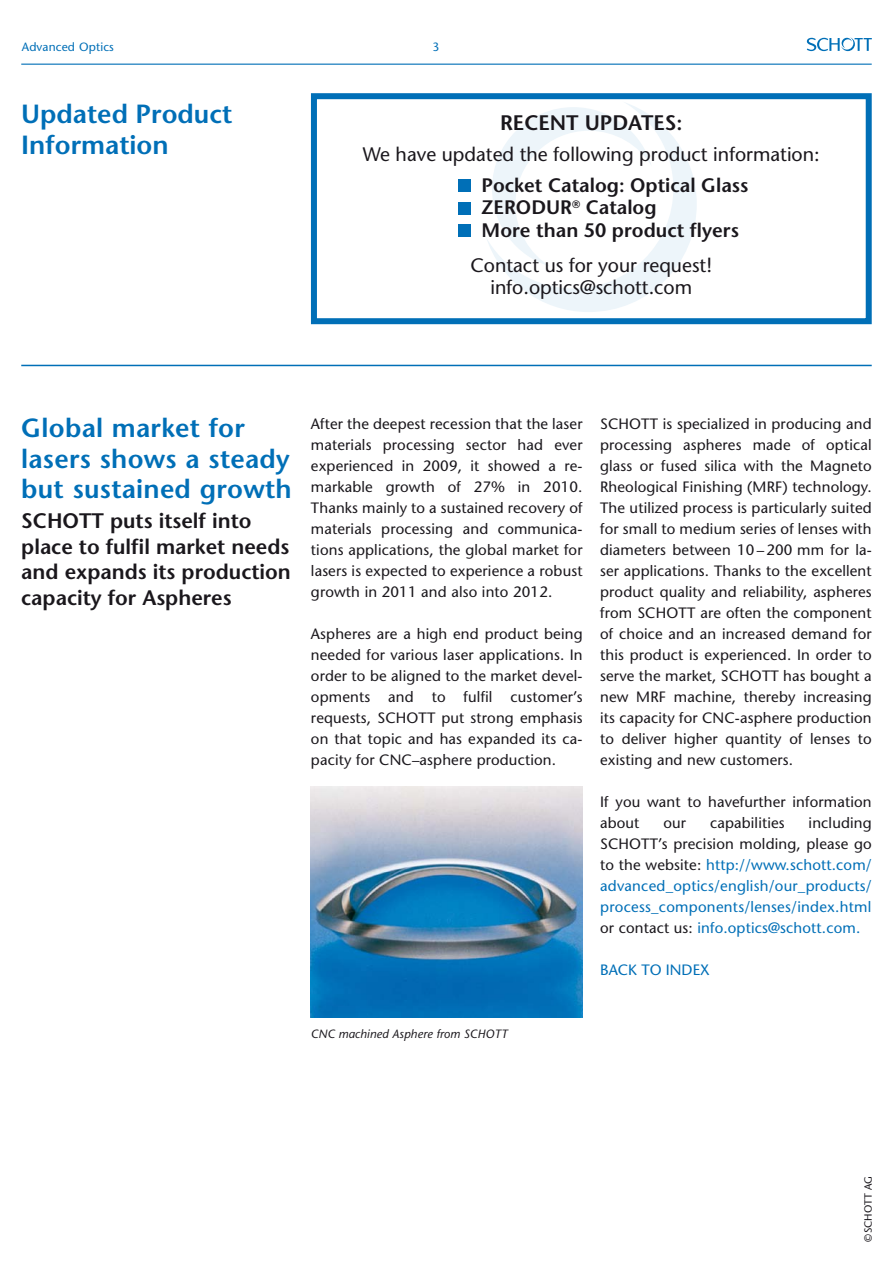
<style>
.page{position:relative;width:893px;height:1263px;background:#fff}
.page>*{position:absolute;margin:0;border:0;box-sizing:border-box;transform-origin:0 0}
.t1{font:600 26.25px/30.8px "Stone Sans Std";letter-spacing:.01em;color:#006fb7}
.t2{font:600 21px/25.5px "Stone Sans Std";color:#1a171c}
.t3{font:500 19.5px/22.5px "Stone Sans Std";color:#1a171c;text-align:center}
.t4{font:600 19.5px/22.5px "Stone Sans Std";color:#1a171c}
.t5{font:500 15px/21px "Stone Sans Std";letter-spacing:.01em;color:#1a171c;text-align:justify}
.t6{font:500 15px/21px "Stone Sans Std";letter-spacing:.01em;color:#006fb7;text-align:justify}
.t7{font:italic 500 12px "Stone Sans Std";letter-spacing:.01em;color:#1a171c}
.t8{font:500 12px "Stone Sans Std";letter-spacing:.01em;color:#006fb7}
.t9{font:500 10.5px "Stone Sans Std";color:#1a171c}
.s1{color:#1a171c}
</style>
<div class="page">
<svg style="left:807px;top:37px;width:65px;height:14px"></svg>
<hr style="left:21px;top:64px;width:851px;height:1px;background:#006fb7">
<img style="left:311px;top:786px;width:272px;height:231px">
<svg style="left:487px;top:103px;width:210px;height:209px"></svg>
<div style="left:311px;top:93px;width:561px;height:231px;border:6px solid #006fb7"></div>
<div style="left:458px;top:179px;width:12px;height:13px;background:#006fb7"></div>
<div style="left:458px;top:202px;width:12px;height:12px;background:#006fb7"></div>
<div style="left:458px;top:224px;width:12px;height:13px;background:#006fb7"></div>
<hr style="left:21px;top:365px;width:851px;height:1px;background:#006fb7">
<p class="t8" style="left:22px;top:40px;width:94px">Advanced Optics</p>
<p class="t8" style="left:432px;top:40px;width:8px">3</p>
<h1 class="t1" style="left:21px;top:98px;width:212px">Updated Product<br>Information</h1>
<h2 class="t2" style="left:500px;top:110px;width:184px">RECENT UPDATES:</h2>
<h3 class="t3" style="left:363px;top:143px;width:458px">We have updated the following product information:</h3>
<h3 class="t4" style="left:482px;top:174px;width:268px">Pocket Catalog: Optical Glass<br>ZERODUR<sup>®</sup> Catalog<br>More than 50 product flyers</h3>
<h3 class="t3" style="left:471px;top:254px;width:243px">Contact us for your request! info.optics@schott.com</h3>
<h1 class="t1" style="left:21px;top:412px;width:272px">Global market for lasers shows a steady but sustained growth</h1>
<h2 class="t2" style="left:21px;top:508px;width:271px">SCHOTT puts itself into place to fulfil market needs and expands its production capacity for Aspheres</h2>
<p class="t5" style="left:311px;top:413px;width:273px">After the deepest recession that the laser materials processing sector had ever experienced in 2009, it showed a re&shy;markable growth of 27% in 2010.<br>Thanks mainly to a sustained recovery of materials processing and communica&shy;tions applications, the global market for lasers is expected to experience a robust growth in 2011 and also into 2012.</p>
<p class="t5" style="left:311px;top:623px;width:273px">Aspheres are a high end product being needed for various laser applications. In order to be aligned to the market devel&shy;opments and to fulfil customer’s requests, SCHOTT put strong emphasis on that topic and has expanded its ca&shy;pacity for CNC–asphere production.</p>
<p class="t5" style="left:600px;top:413px;width:273px">SCHOTT is specialized in producing and processing aspheres made of optical glass or fused silica with the Magneto Rheological Finishing (MRF) technology.<br>The utilized process is particularly suited for small to medium series of lenses with diameters between 10 – 200 mm for la&shy;ser applications. Thanks to the excellent product quality and reliability, aspheres from SCHOTT are often the component of choice and an increased demand for this product is experienced. In order to serve the market, SCHOTT has bought a new MRF machine, thereby increasing its capacity for CNC-asphere production to deliver higher quantity of lenses to existing and new customers.</p>
<p class="t5" style="left:600px;top:791px;width:273px">If you want to havefurther information about</p>
<p class="t6" style="left:600px;top:812px;width:273px;text-indent:209px"><span class="s1">including SCHOTT’s precision molding, please go to the website:</span> http://www.schott.com/ advanced_optics/english/our_products/ process_components/lenses/index.html <span class="s1">or contact us:</span> info.optics@schott.com.</p>
<p class="t6" style="left:600px;top:959px;width:111px">BACK TO INDEX</p>
<p class="t5" style="left:663px;top:812px;width:24px">our</p>
<p class="t5" style="left:710px;top:812px;width:76px">capabilities</p>
<p class="t7" style="left:311px;top:1027px;width:198px">CNC machined Asphere from SCHOTT</p>
<p class="t9" style="left:862px;top:1242px;width:67px;rotate:-90deg">©SCHOTT AG</p>
</div>
